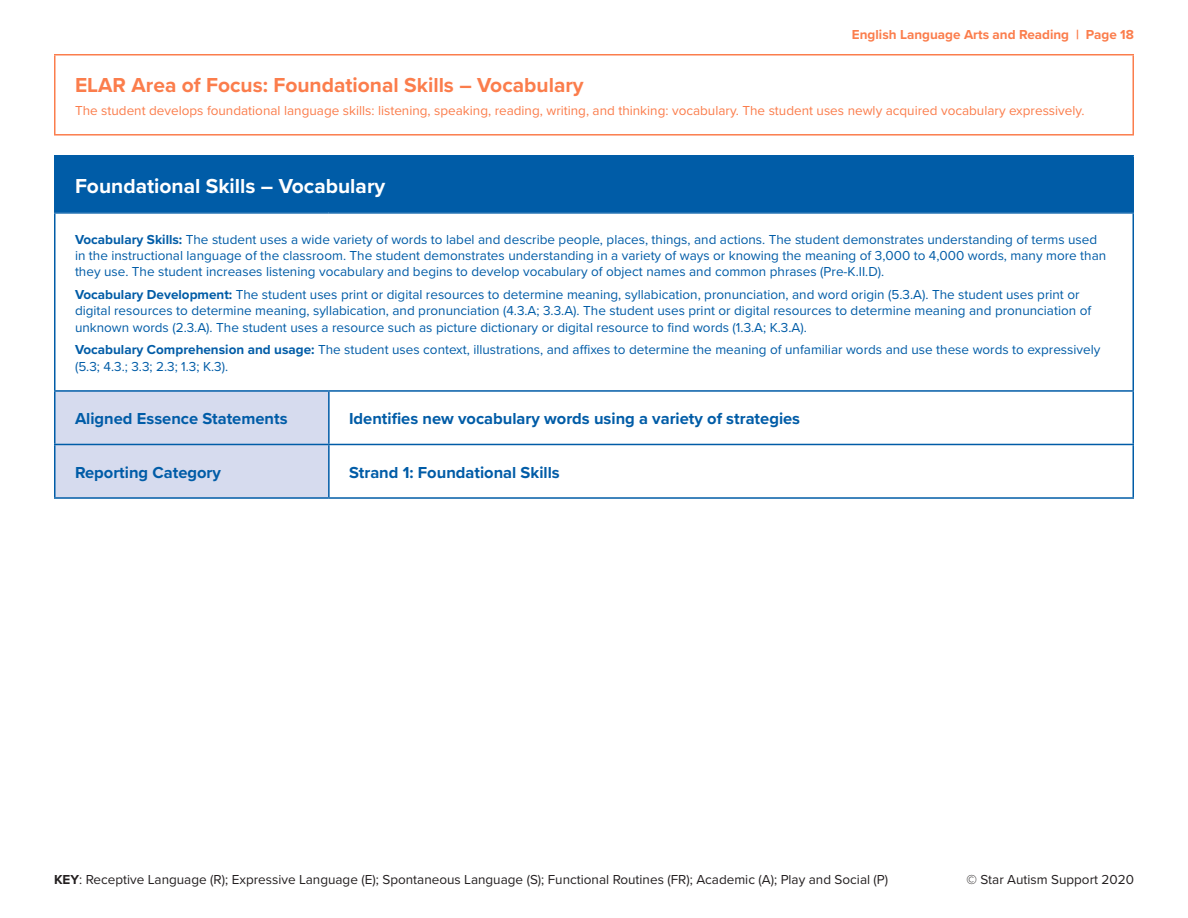
<style>
.page{position:relative;width:1188px;height:918px;background:#fff}
.page>*{position:absolute;margin:0;border:0;box-sizing:border-box;transform-origin:0 0}
.Section_Header_14pt{font:700 21px "Proxima Nova";color:#fb7d4c}
.Section_Header_14pt-2{font:700 21px "Proxima Nova";color:#fff}
.Section_Subheader_11{font:700 16.5px "Proxima Nova";color:#005ca7}
.Section_Body_9pt{font:13.5px/16.2px "Proxima Nova";color:#005ca7}
.Section_Subheader_9p{font:13.5px "Proxima Nova";color:#fb7d4c}
.t1{font:13.5px "Proxima Nova";color:#231f20}
.t2{font:700 13.5px "Proxima Nova";color:#fb7d4c}
.s1{font-weight:700}
</style>
<div class="page">
<hr style="left:54px;top:54px;width:1080px;height:2px;background:#fb7d4c">
<hr style="left:54px;top:55px;width:2px;height:79px;background:#fb7d4c">
<hr style="left:1132px;top:55px;width:2px;height:79px;background:#fb7d4c">
<hr style="left:54px;top:134px;width:1080px;height:2px;background:#fb7d4c">
<div style="left:55px;top:156px;width:1078px;height:57px;background:#005ca7"></div>
<div style="left:56px;top:392px;width:272px;height:105px;background:#d6dbee"></div>
<hr style="left:54px;top:155px;width:275px;height:2px;background:#005ca7">
<hr style="left:54px;top:157px;width:2px;height:55px;background:#005ca7">
<hr style="left:329px;top:155px;width:805px;height:2px;background:#005ca7">
<hr style="left:1132px;top:157px;width:2px;height:55px;background:#005ca7">
<hr style="left:54px;top:212px;width:275px;height:2px;background:#005ca7">
<hr style="left:54px;top:214px;width:2px;height:176px;background:#005ca7">
<hr style="left:329px;top:212px;width:805px;height:2px;background:#005ca7">
<hr style="left:1132px;top:214px;width:2px;height:176px;background:#005ca7">
<hr style="left:54px;top:390px;width:275px;height:2px;background:#005ca7">
<hr style="left:54px;top:392px;width:2px;height:52px;background:#005ca7">
<hr style="left:329px;top:390px;width:805px;height:2px;background:#005ca7">
<hr style="left:328px;top:392px;width:2px;height:52px;background:#005ca7">
<hr style="left:1132px;top:392px;width:2px;height:52px;background:#005ca7">
<hr style="left:54px;top:444px;width:275px;height:1px;background:#005ca7">
<hr style="left:54px;top:445px;width:2px;height:52px;background:#005ca7">
<hr style="left:329px;top:444px;width:805px;height:1px;background:#005ca7">
<hr style="left:328px;top:445px;width:2px;height:52px;background:#005ca7">
<hr style="left:1132px;top:445px;width:2px;height:52px;background:#005ca7">
<hr style="left:54px;top:497px;width:275px;height:2px;background:#005ca7">
<hr style="left:329px;top:497px;width:805px;height:2px;background:#005ca7">
<p class="t2" style="left:852px;top:24px;width:284px">English Language Arts and Reading | Page 18</p>
<p class="Section_Header_14pt" style="left:75px;top:69px;width:510px">ELAR Area of Focus: Foundational Skills – Vocabulary</p>
<p class="Section_Subheader_9p" style="left:75px;top:100px;width:1011px">The student develops foundational language skills: listening, speaking, reading, writing, and thinking: vocabulary. The student uses newly acquired vocabulary expressively.</p>
<p class="Section_Header_14pt-2" style="left:75px;top:170px;width:312px">Foundational Skills – Vocabulary</p>
<p class="Section_Body_9pt" style="left:75px;top:231px;width:1033px"><span class="s1">Vocabulary Skills:</span> The student uses a wide variety of words to label and describe people, places, things, and actions. The student demonstrates understanding of terms used in the instructional language of the classroom. The student demonstrates understanding in a variety of ways or knowing the meaning of 3,000 to 4,000 words, many more than they use. The student increases listening vocabulary and begins to develop vocabulary of object names and common phrases (Pre-K.II.D).</p>
<p class="Section_Body_9pt" style="left:75px;top:286px;width:1018px"><span class="s1">Vocabulary Development:</span> The student uses print or digital resources to determine meaning, syllabication, pronunciation, and word origin (5.3.A). The student uses print or digital resources to determine meaning, syllabication, and pronunciation (4.3.A; 3.3.A). The student uses print or digital resources to determine meaning and pronunciation of unknown words (2.3.A). The student uses a resource such as picture dictionary or digital resource to find words (1.3.A; K.3.A).</p>
<p class="Section_Body_9pt" style="left:75px;top:341px;width:1027px"><span class="s1">Vocabulary Comprehension and usage:</span> The student uses context, illustrations, and affixes to determine the meaning of unfamiliar words and use these words to expressively (5.3; 4.3.; 3.3; 2.3; 1.3; K.3).</p>
<p class="Section_Subheader_11" style="left:75px;top:406px;width:214px">Aligned Essence Statements</p>
<p class="Section_Subheader_11" style="left:349px;top:406px;width:453px">Identifies new vocabulary words using a variety of strategies</p>
<p class="Section_Subheader_11" style="left:75px;top:460px;width:148px">Reporting Category</p>
<p class="Section_Subheader_11" style="left:349px;top:460px;width:212px">Strand 1: Foundational Skills</p>
<p class="t1" style="left:54px;top:870px;width:836px"><span class="s1">KEY</span>: Receptive Language (R); Expressive Language (E); Spontaneous Language (S); Functional Routines (FR); Academic (A); Play and Social (P)</p>
<p class="t1" style="left:967px;top:870px;width:169px">© Star Autism Support 2020</p>
</div>
